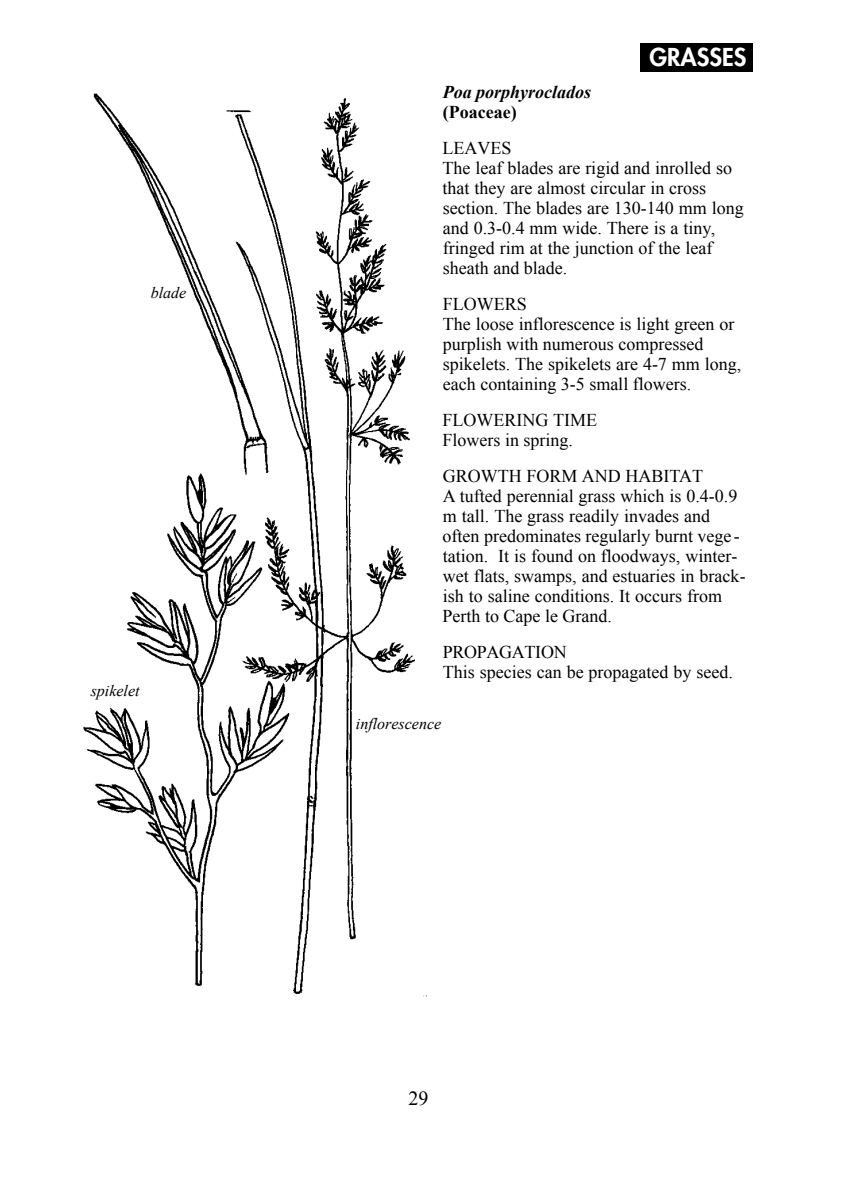
<style>
.page{position:relative;width:842px;height:1190px;background:#fff}
.page>*{position:absolute;margin:0;border:0;box-sizing:border-box;transform-origin:0 0}
.t1{font:800 24px "Futura";color:#fff}
.t2{font:20px "Times New Roman";color:#000}
.t3{font:18px/20px "Times New Roman";color:#000}
.t4{font:italic 700 18px "Times New Roman";color:#000}
.t5{font:700 18px "Times New Roman";color:#000}
.t6{font:italic 16px "Times New Roman";color:#000}
</style>
<div class="page">
<div style="left:640px;top:44px;width:112px;height:28px;background:#000"></div>
<img style="left:83px;top:93px;width:344px;height:904px">
<p class="t6" style="left:151px;top:284px;width:37px">blade</p>
<p class="t6" style="left:91px;top:682px;width:50px">spikelet</p>
<h1 class="t1" style="left:649px;top:46px;width:98px">GRASSES</h1>
<p class="t4" style="left:443px;top:82px;width:150px">Poa porphyroclados</p>
<p class="t5" style="left:443px;top:102px;width:75px">(Poaceae)</p>
<p class="t3" style="left:443px;top:138px;width:303px">LEAVES<br>The leaf blades are rigid and inrolled so that they are almost circular in cross section. The blades are 130-140 mm long and 0.3-0.4 mm wide. There is a tiny, fringed rim at the junction of the leaf sheath and blade.</p>
<p class="t3" style="left:443px;top:294px;width:300px">FLOWERS<br>The loose inflorescence is light green or purplish with numerous compressed spikelets. The spikelets are 4-7 mm long, each containing 3-5 small flowers.</p>
<p class="t3" style="left:443px;top:410px;width:156px">FLOWERING TIME<br>Flowers in spring.</p>
<p class="t3" style="left:443px;top:466px;width:305px">GROWTH FORM AND HABITAT<br>A tufted perennial grass which is 0.4-0.9 m tall. The grass readily invades and often predominates regularly burnt vege - tation. It is found on floodways, winter&shy;wet flats, swamps, and estuaries in brack&shy;ish to saline conditions. It occurs from Perth to Cape le Grand.</p>
<p class="t3" style="left:443px;top:642px;width:292px">PROPAGATION<br>This species can be propagated by seed.</p>
<p class="t6" style="left:356px;top:714px;width:87px">inflorescence</p>
<p class="t2" style="left:408px;top:1087px;width:21px">29</p>
</div>
